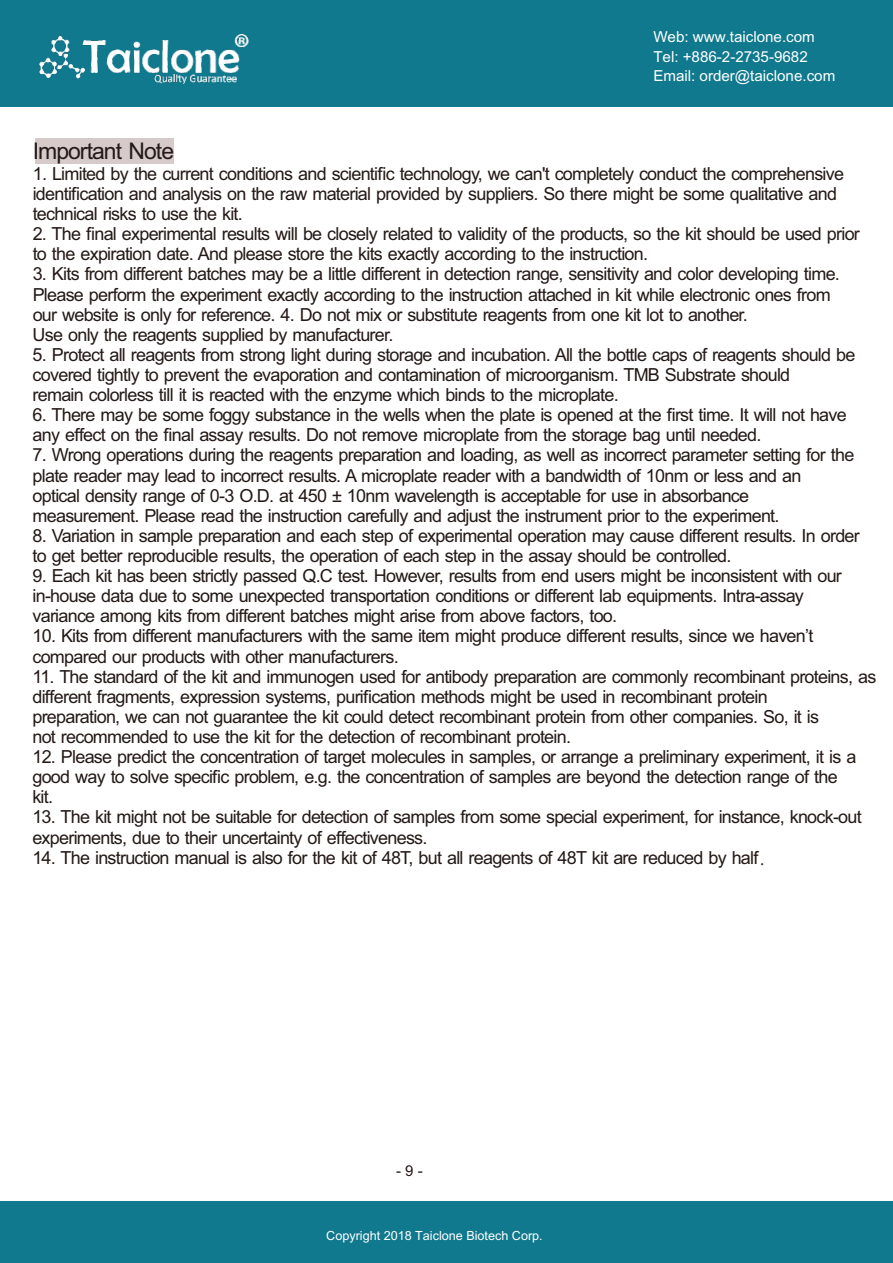
<style>
.page{position:relative;width:893px;height:1263px;background:#fff}
.page>*{position:absolute;margin:0;border:0;box-sizing:border-box;transform-origin:0 0}
.t1{font:22.95px "Arial";letter-spacing:-.04em;color:#231916}
.t2{font:18px/20.1px "Arial";letter-spacing:-.04em;color:#231916}
.t3{font:15.15px/19.4px "Arial Unicode MS";color:#fff}
.t4{font:15px "Arial";color:#231916}
.t5{font:12.6px "Arial Unicode MS";color:#fff}
.s1{font-family:"Ming Li U"}
</style>
<div class="page">
<div style="left:0;top:1202px;width:893px;height:61px;background:#10798d"></div>
<div style="left:0;top:0;width:893px;height:107px;background:#10798d"></div>
<img style="left:39px;top:34px;width:209px;height:49px">
<div style="left:35px;top:138px;width:138px;height:26px;background:#d6cacb"></div>
<p class="t3" style="left:653px;top:29px;width:183px">Web: www.taiclone.com<br>Tel: +886-2-2735-9682<br>Email: order@taiclone.com</p>
<p class="t1" style="left:33px;top:142px;width:143px">Important Note</p>
<p class="t2" style="left:33px;top:165px;width:813px">1. Limited by the current conditions and scientific technology, we can't completely conduct the comprehensive identification and analysis on the raw material provided by suppliers. So there might be some qualitative and technical risks to use the kit.</p>
<p class="t2" style="left:33px;top:225px;width:829px">2. The final experimental results will be closely related to validity of the products, so the kit should be used prior to the expiration date. And please store the kits exactly according to the instruction.</p>
<p class="t2" style="left:33px;top:266px;width:809px">3. Kits from different batches may be a little different in detection range, sensitivity and color developing time.<br>Please perform the experiment exactly according to the instruction attached in kit while electronic ones from our website is only for reference. 4. Do not mix or substitute reagents from one kit lot to another.<br>Use only the reagents supplied by manufacturer.</p>
<p class="t2" style="left:33px;top:346px;width:824px">5. Protect all reagents from strong light during storage and incubation. All the bottle caps of reagents should be covered tightly to prevent the evaporation and contamination of microorganism. TMB Substrate should<br>remain colorless till it is reacted with the enzyme which binds to the microplate.</p>
<p class="t2" style="left:33px;top:406px;width:816px">6. There may be some foggy substance in the wells when the plate is opened at the first time. It will not have any effect on the final assay results. Do not remove microplate from the storage bag until needed.</p>
<p class="t2" style="left:33px;top:447px;width:823px">7. Wrong operations during the reagents preparation and loading, as well as incorrect parameter setting for the plate reader may lead to incorrect results. A microplate reader with a bandwidth of 10nm or less and an<br>optical density range of 0-3 O.D. at 450 ± 10nm wavelength is acceptable for use in absorbance measurement. Please read the instruction carefully and adjust the instrument prior to the experiment.</p>
<p class="t2" style="left:33px;top:527px;width:829px">8. Variation in sample preparation and each step of experimental operation may cause different results. In order to get better reproducible results, the operation of each step in the assay should be controlled.</p>
<p class="t2" style="left:32px;top:567px;width:811px">9. Each kit has been strictly passed Q.C test. However, results from end users might be inconsistent with our in-house data due to some unexpected transportation conditions or different lab equipments. Intra-assay variance among kits from different batches might arise from above factors, too.</p>
<p class="t2" style="left:32px;top:628px;width:782px">10. Kits from different manufacturers with the same item might produce different results, since we haven’t compared our products with other manufacturers.</p>
<p class="t2" style="left:32px;top:668px;width:845px">11. The standard of the kit and immunogen used for antibody preparation are commonly recombinant proteins, as different fragments, expression systems, purification methods might be used in recombinant protein<br>preparation, we can not guarantee the kit could detect recombinant protein from other companies. So, it is<br>not recommended to use the kit for the detection of recombinant protein.</p>
<p class="t2" style="left:32px;top:748px;width:825px">12. Please predict the concentration of target molecules in samples, or arrange a preliminary experiment, it is a good way to solve specific problem, e.g. the concentration of samples are beyond the detection range of the kit.</p>
<p class="t2" style="left:32px;top:809px;width:831px">13. The kit might not be suitable for detection of samples from some special experiment, for instance, knock-out experiments, due to their uncertainty of effectiveness.</p>
<p class="t2" style="left:32px;top:849px;width:736px">14. The instruction manual is also for the kit of 48T, but all reagents of 48T kit are reduced by half<span class="s1">.</span></p>
<p class="t4" style="left:396px;top:1165px;width:28px">- 9 -</p>
<p class="t5" style="left:326px;top:1231px;width:218px">Copyright 2018 Taiclone Biotech Corp.</p>
</div>
